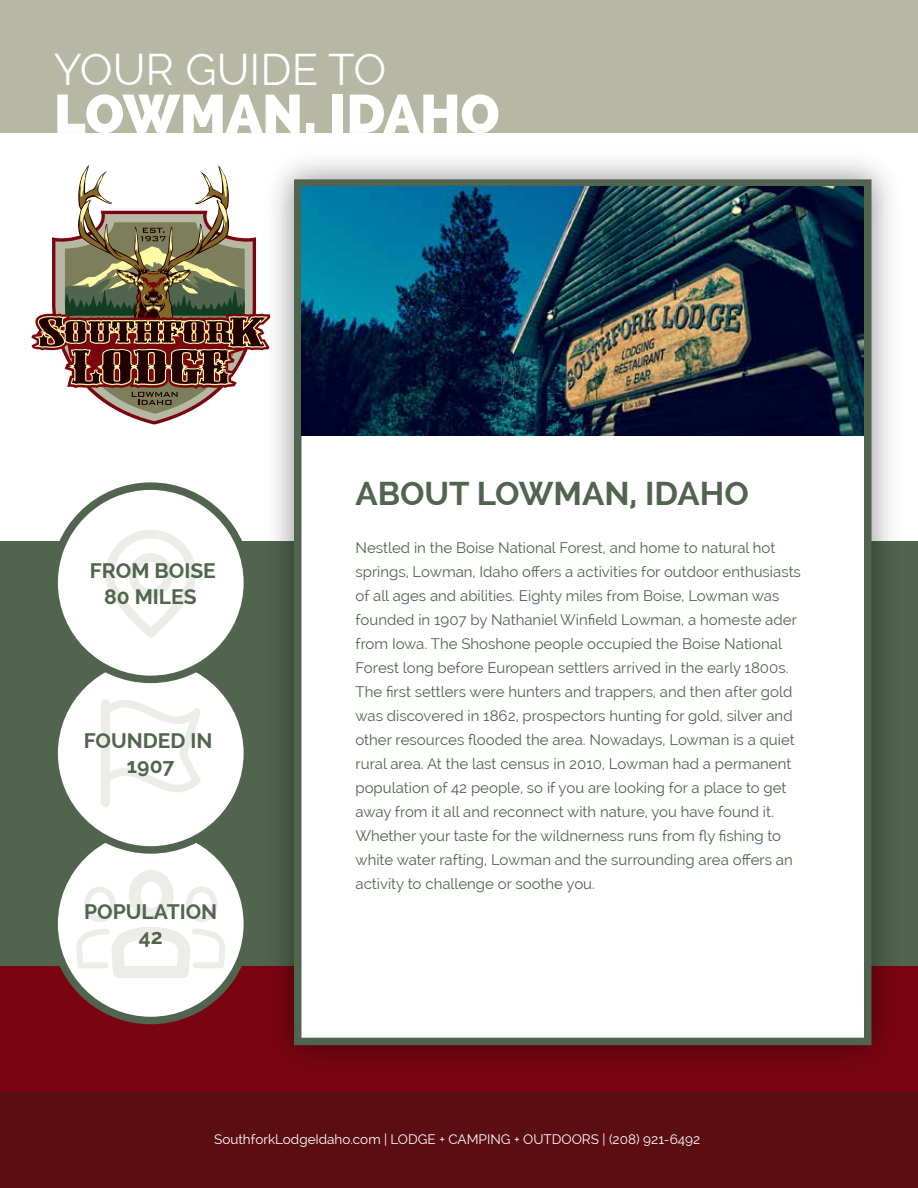
<style>
.page{position:relative;width:918px;height:1188px;background:#fff}
.page>*{position:absolute;margin:0;border:0;box-sizing:border-box;transform-origin:0 0}
.t1{font:800 54px "Raleway";color:#fff}
.t2{font:43.5px "Raleway";color:#fff}
.t3{font:700 33px "Raleway";color:#50644e}
.t4{font:700 21px/25.2px "Raleway";color:#50644e;text-align:center}
.t5{font:15px/24px "Raleway";color:#50644e}
.t6{font:13.5px "Raleway";color:#fff}
</style>
<div class="page">
<div style="left:0;top:966px;width:918px;height:126px;background:#7a0511"></div>
<div style="left:0;top:1092px;width:918px;height:96px;background:#5b0d12"></div>
<div style="left:0;top:541px;width:918px;height:425px;background:#50644e"></div>
<div style="left:0;top:0;width:918px;height:133px;background:#b6b8a4"></div>
<img style="left:270px;top:160px;width:620px;height:899px">
<div style="left:294px;top:179px;width:578px;height:866px;background:#fff"></div>
<svg style="left:54px;top:827px;width:193px;height:194px;background:#e7eae7"></svg>
<div style="left:50px;top:824px;width:201px;height:200px;border:8px solid #50644e;border-radius:50%"></div>
<svg style="left:122px;top:413px;width:65px;height:11px"></svg>
<svg style="left:31px;top:165px;width:239px;height:248px"></svg>
<img style="left:302px;top:187px;width:562px;height:249px">
<div style="left:54px;top:657px;width:193px;height:193px;background:#fff;border-radius:50%"></div>
<div style="left:50px;top:653px;width:201px;height:201px;border:8px solid #50644e;border-radius:50%"></div>
<div style="left:54px;top:486px;width:193px;height:193px;background:#fff;border-radius:50%"></div>
<div style="left:50px;top:482px;width:201px;height:201px;border:8px solid #50644e;border-radius:50%"></div>
<svg style="left:105px;top:530px;width:91px;height:108px"></svg>
<svg style="left:76px;top:870px;width:149px;height:108px;background:#f8f8f6"></svg>
<div style="left:101px;top:699px;width:9px;height:108px;background:#ecede8;border-radius:5px"></div>
<svg style="left:102px;top:700px;width:99px;height:92px"></svg>
<h2 class="t2" style="left:54px;top:44px;width:334px">YOUR GUIDE TO</h2>
<h1 class="t1" style="left:54px;top:83px;width:447px">LOWMAN, IDAHO</h1>
<h3 class="t4" style="left:90px;top:559px;width:128px">FROM BOISE<br>80 MILES</h3>
<h3 class="t4" style="left:84px;top:728px;width:130px">FOUNDED IN<br>1907</h3>
<h3 class="t4" style="left:84px;top:899px;width:135px">POPULATION<br>42</h3>
<h3 class="t3" style="left:356px;top:474px;width:395px">ABOUT LOWMAN, IDAHO</h3>
<p class="t5" style="left:356px;top:535px;width:447px">Nestled in the Boise National Forest, and home to natural hot springs, Lowman, Idaho offers a activities for outdoor enthusiasts of all ages and abilities. Eighty miles from Boise, Lowman was founded in 1907 by Nathaniel Winfield Lowman, a homeste ader from Iowa. The Shoshone people occupied the Boise National Forest long before European settlers arrived in the early 1800s.<br>The first settlers were hunters and trappers, and then after gold was discovered in 1862, prospectors hunting for gold, silver and other resources flooded the area. Nowadays, Lowman is a quiet rural area. At the last census in 2010, Lowman had a permanent population of 42 people, so if you are looking for a place to get away from it all and reconnect with nature, you have found it.<br>Whether your taste for the wildnerness runs from fly fishing to white water rafting, Lowman and the surrounding area offers an activity to challenge or soothe you.</p>
<p class="t6" style="left:214px;top:1132px;width:488px">SouthforkLodgeIdaho.com | LODGE + CAMPING + OUTDOORS | (208) 921-6492</p>
</div>
